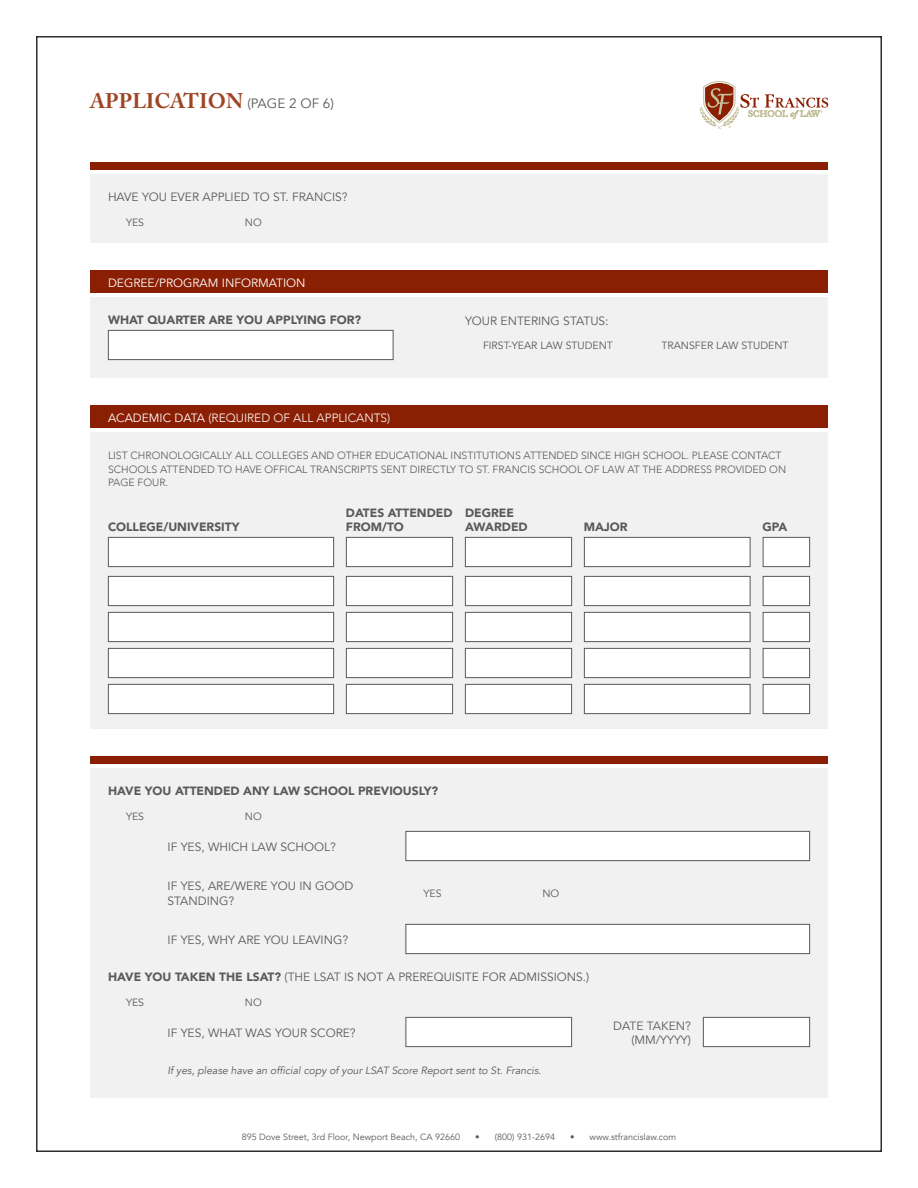
<style>
.page{position:relative;width:918px;height:1188px;background:#fff}
.page>*{position:absolute;margin:0;border:0;box-sizing:border-box;transform-origin:0 0}
.t1{font:700 21px "Adobe Caslon Pro";color:#9f4526}
.t2{font:12px/14.4px "Avenir";color:#58595b}
.t3{font:900 12px/14.4px "Avenir";color:#58595b}
.t4{font:300 12px "Avenir";color:#fff}
.t5{font:12px "Avenir";color:#fff}
.t6{font:300 10.5px/13.5px "Avenir";color:#58595b}
.t7{font:italic 10.5px "Avenir";color:#58595b}
.t8{font:10.5px "Avenir";color:#58595b}
.t9{font:9px "Avenir";color:#58595b}
.s1{font-family:"Avenir";font-weight:400;font-size:13.5px;color:#58595b}
.s2{font-weight:400}
.s3{font-weight:900}
</style>
<div class="page">
<div style="left:90px;top:270px;width:738px;height:22px;background:#8a1f03"></div>
<div style="left:90px;top:405px;width:738px;height:23px;background:#8a1f03"></div>
<div style="left:90px;top:162px;width:738px;height:8px;background:#8a1f03"></div>
<div style="left:90px;top:756px;width:738px;height:8px;background:#8a1f03"></div>
<div style="left:90px;top:297px;width:738px;height:81px;background:#f1f1f2"></div>
<div style="left:90px;top:432px;width:738px;height:297px;background:#f1f1f2"></div>
<div style="left:90px;top:174px;width:738px;height:69px;background:#f1f1f2"></div>
<div style="left:90px;top:768px;width:738px;height:330px;background:#f1f1f2"></div>
<div style="left:108px;top:330px;width:285px;height:30px;background:#fff;border:1px solid #58595b"></div>
<div style="left:108px;top:537px;width:226px;height:30px;background:#fff;border:1px solid #58595b"></div>
<div style="left:405px;top:831px;width:405px;height:30px;background:#fff;border:1px solid #58595b"></div>
<div style="left:405px;top:1017px;width:167px;height:30px;background:#fff;border:1px solid #58595b"></div>
<div style="left:703px;top:1017px;width:107px;height:30px;background:#fff;border:1px solid #58595b"></div>
<div style="left:405px;top:924px;width:405px;height:30px;background:#fff;border:1px solid #58595b"></div>
<div style="left:108px;top:576px;width:226px;height:30px;background:#fff;border:1px solid #58595b"></div>
<div style="left:108px;top:612px;width:226px;height:30px;background:#fff;border:1px solid #58595b"></div>
<div style="left:108px;top:648px;width:226px;height:30px;background:#fff;border:1px solid #58595b"></div>
<div style="left:108px;top:684px;width:226px;height:30px;background:#fff;border:1px solid #58595b"></div>
<div style="left:346px;top:537px;width:107px;height:30px;background:#fff;border:1px solid #58595b"></div>
<div style="left:346px;top:576px;width:107px;height:30px;background:#fff;border:1px solid #58595b"></div>
<div style="left:346px;top:612px;width:107px;height:30px;background:#fff;border:1px solid #58595b"></div>
<div style="left:346px;top:648px;width:107px;height:30px;background:#fff;border:1px solid #58595b"></div>
<div style="left:346px;top:684px;width:107px;height:30px;background:#fff;border:1px solid #58595b"></div>
<div style="left:465px;top:537px;width:107px;height:30px;background:#fff;border:1px solid #58595b"></div>
<div style="left:465px;top:576px;width:107px;height:30px;background:#fff;border:1px solid #58595b"></div>
<div style="left:465px;top:612px;width:107px;height:30px;background:#fff;border:1px solid #58595b"></div>
<div style="left:465px;top:648px;width:107px;height:30px;background:#fff;border:1px solid #58595b"></div>
<div style="left:465px;top:684px;width:107px;height:30px;background:#fff;border:1px solid #58595b"></div>
<div style="left:584px;top:537px;width:166px;height:30px;background:#fff;border:1px solid #58595b"></div>
<div style="left:584px;top:576px;width:166px;height:30px;background:#fff;border:1px solid #58595b"></div>
<div style="left:584px;top:612px;width:166px;height:30px;background:#fff;border:1px solid #58595b"></div>
<div style="left:584px;top:648px;width:166px;height:30px;background:#fff;border:1px solid #58595b"></div>
<div style="left:584px;top:684px;width:166px;height:30px;background:#fff;border:1px solid #58595b"></div>
<div style="left:763px;top:537px;width:47px;height:30px;background:#fff;border:1px solid #58595b"></div>
<div style="left:763px;top:576px;width:47px;height:30px;background:#fff;border:1px solid #58595b"></div>
<div style="left:763px;top:612px;width:47px;height:30px;background:#fff;border:1px solid #58595b"></div>
<div style="left:763px;top:648px;width:47px;height:30px;background:#fff;border:1px solid #58595b"></div>
<div style="left:763px;top:684px;width:47px;height:30px;background:#fff;border:1px solid #58595b"></div>
<svg style="left:700px;top:81px;width:128px;height:48px"></svg>
<h1 class="t1" style="left:90px;top:89px;width:245px">APPLICATION <span class="s1">(PAGE 2 OF 6)</span></h1>
<p class="t2" style="left:108px;top:190px;width:241px">HAVE YOU EVER APPLIED TO ST. FRANCIS?</p>
<p class="t8" style="left:126px;top:216px;width:20px">YES</p>
<p class="t8" style="left:245px;top:216px;width:18px">NO</p>
<p class="t5" style="left:108px;top:275px;width:199px">DEGREE/PROGRAM INFORMATION</p>
<p class="t3" style="left:108px;top:312px;width:255px">WHAT QUARTER ARE YOU APPLYING FOR?</p>
<p class="t4" style="left:108px;top:410px;width:284px"><span class="s2">ACADEMIC DATA</span> (REQUIRED OF ALL APPLICANTS)</p>
<p class="t2" style="left:465px;top:313px;width:145px">YOUR ENTERING STATUS:</p>
<p class="t8" style="left:483px;top:339px;width:131px">FIRST-YEAR LAW STUDENT</p>
<p class="t8" style="left:661px;top:339px;width:129px">TRANSFER LAW STUDENT</p>
<p class="t6" style="left:108px;top:449px;width:680px">LIST CHRONOLOGICALLY ALL COLLEGES AND OTHER EDUCATIONAL INSTITUTIONS ATTENDED SINCE HIGH SCHOOL. PLEASE CONTACT<br>SCHOOLS ATTENDED TO HAVE OFFICAL TRANSCRIPTS SENT DIRECTLY TO ST. FRANCIS SCHOOL OF LAW AT THE ADDRESS PROVIDED ON<br>PAGE FOUR.</p>
<p class="t3" style="left:108px;top:519px;width:133px">COLLEGE/UNIVERSITY</p>
<p class="t3" style="left:346px;top:505px;width:108px">DATES ATTENDED<br>FROM/TO</p>
<p class="t3" style="left:465px;top:505px;width:64px">DEGREE<br>AWARDED</p>
<p class="t3" style="left:584px;top:519px;width:45px">MAJOR</p>
<p class="t3" style="left:763px;top:519px;width:26px">GPA</p>
<p class="t3" style="left:108px;top:783px;width:332px">HAVE YOU ATTENDED ANY LAW SCHOOL PREVIOUSLY?</p>
<p class="t8" style="left:126px;top:810px;width:20px">YES</p>
<p class="t8" style="left:245px;top:810px;width:18px">NO</p>
<p class="t2" style="left:168px;top:839px;width:170px">IF YES, WHICH LAW SCHOOL?</p>
<p class="t2" style="left:168px;top:879px;width:187px">IF YES, ARE/WERE YOU IN GOOD<br>STANDING?</p>
<p class="t2" style="left:168px;top:932px;width:182px">IF YES, WHY ARE YOU LEAVING?</p>
<p class="t8" style="left:423px;top:887px;width:20px">YES</p>
<p class="t8" style="left:542px;top:887px;width:18px">NO</p>
<p class="t2" style="left:108px;top:970px;width:483px"><span class="s3">HAVE YOU TAKEN THE LSAT?</span> (THE LSAT IS NOT A PREREQUISITE FOR ADMISSIONS.)</p>
<p class="t8" style="left:126px;top:996px;width:20px">YES</p>
<p class="t8" style="left:245px;top:996px;width:18px">NO</p>
<p class="t2" style="left:168px;top:1025px;width:190px">IF YES, WHAT WAS YOUR SCORE?</p>
<p class="t2" style="left:613px;top:1018px;width:79px;text-align:right">DATE TAKEN? (MM/YYYY)</p>
<p class="t7" style="left:168px;top:1064px;width:375px">If yes, please have an official copy of your LSAT Score Report sent to St. Francis.</p>
<p class="t9" style="left:242px;top:1132px;width:220px">895 Dove Street, 3rd Floor, Newport Beach, CA 92660</p>
<p class="t9" style="left:475px;top:1132px;width:81px">• (800) 931-2694</p>
<p class="t9" style="left:570px;top:1132px;width:108px">• www.stfrancislaw.com</p>
</div>
